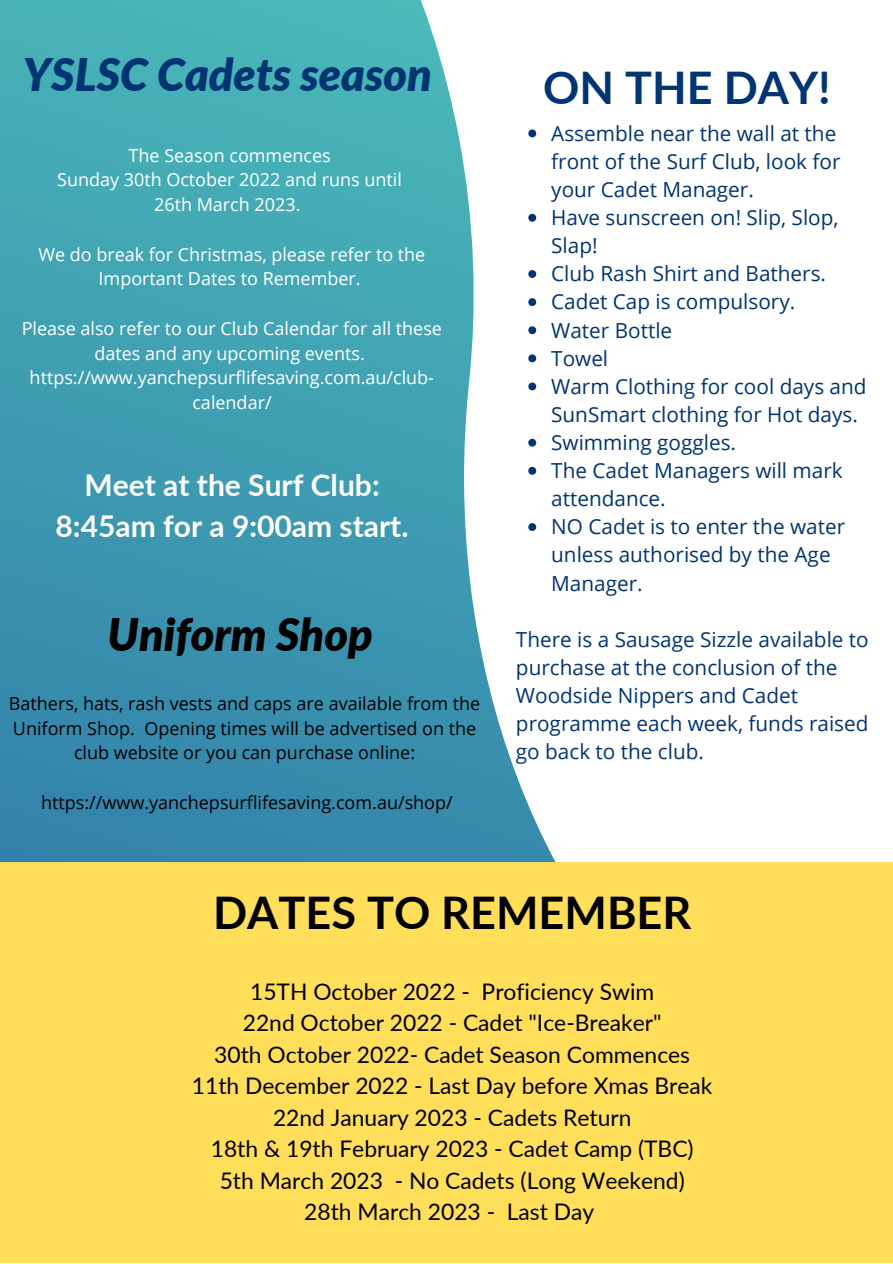
<style>
.page{position:relative;width:893px;height:1264px;background:#fff}
.page>*{position:absolute;margin:0;border:0;box-sizing:border-box;transform-origin:0 0}
.t1{font:italic 900 45px "Lato";color:#003472}
.t2{font:700 45px "Lato";color:#000}
.t3{font:italic 900 45px "Lato";color:#000}
.t4{font:700 45px "Lato";color:#003472}
.t5{font:700 30px/41.5px "Lato";color:#fff;text-align:center}
.t6{font:22.8px/31.5px "Lato";color:#000;text-align:center}
.t7{font:20.7px/28px "Open Sans";color:#003472}
.t8{font:18px/24.8px "Open Sans";color:#fff;text-align:center}
.t9{font:18px/24.8px "Open Sans";color:#000;text-align:center}
</style>
<div class="page">
<svg style="left:0;top:0;width:556px;height:862px;background:#5aabbc"></svg>
<div style="left:0;top:862px;width:892px;height:400px;background:#ffde59"></div>
<svg style="left:528px;top:129px;width:8px;height:8px"></svg>
<svg style="left:528px;top:214px;width:8px;height:8px"></svg>
<svg style="left:528px;top:270px;width:8px;height:8px"></svg>
<svg style="left:528px;top:298px;width:8px;height:8px"></svg>
<svg style="left:528px;top:326px;width:8px;height:8px"></svg>
<svg style="left:528px;top:354px;width:8px;height:8px"></svg>
<svg style="left:528px;top:382px;width:8px;height:8px"></svg>
<svg style="left:528px;top:439px;width:8px;height:7px"></svg>
<svg style="left:528px;top:467px;width:8px;height:8px"></svg>
<svg style="left:528px;top:523px;width:8px;height:8px"></svg>
<h1 class="t1" style="left:23px;top:46px;width:410px">YSLSC Cadets season</h1>
<p class="t8" style="left:57px;top:142px;width:346px">The Season commences<br>Sunday 30th October 2022 and runs until<br>26th March 2023.</p>
<p class="t8" style="left:38px;top:241px;width:388px">We do break for Christmas, please refer to the<br>Important Dates to Remember.</p>
<p class="t8" style="left:22px;top:315px;width:422px">Please also refer to our Club Calendar for all these dates and any upcoming events. https://www.yanchepsurflifesaving.com.au/club&shy;calendar/</p>
<h2 class="t5" style="left:56px;top:463px;width:354px">Meet at the Surf Club:<br>8:45am for a 9:00am start.</h2>
<h1 class="t3" style="left:108px;top:607px;width:266px">Uniform Shop</h1>
<p class="t9" style="left:9px;top:690px;width:472px">Bathers, hats, rash vests and caps are available from the<br>Uniform Shop. Opening times will be advertised on the club website or you can purchase online:</p>
<p class="t9" style="left:41px;top:789px;width:413px">https://www.yanchepsurflifesaving.com.au/shop/</p>
<h1 class="t4" style="left:543px;top:59px;width:289px">ON THE DAY!</h1>
<p class="t7" style="left:551px;top:119px;width:317px">Assemble near the wall at the front of the Surf Club, look for your Cadet Manager.<br>Have sunscreen on! Slip, Slop,<br>Slap!<br>Club Rash Shirt and Bathers.<br>Cadet Cap is compulsory.<br>Water Bottle<br>Towel<br>Warm Clothing for cool days and<br>SunSmart clothing for Hot days.<br>Swimming goggles.<br>The Cadet Managers will mark attendance.<br>NO Cadet is to enter the water unless authorised by the Age<br>Manager.</p>
<p class="t7" style="left:516px;top:624px;width:354px">There is a Sausage Sizzle available to purchase at the conclusion of the<br>Woodside Nippers and Cadet programme each week, funds raised go back to the club.</p>
<h1 class="t2" style="left:213px;top:884px;width:480px">DATES TO REMEMBER</h1>
<p class="t6" style="left:192px;top:975px;width:522px">15TH October 2022 - Proficiency Swim<br>22nd October 2022 - Cadet "Ice-Breaker"<br>30th October 2022- Cadet Season Commences 11th December 2022 - Last Day before Xmas Break 22nd January 2023 - Cadets Return<br>18th &amp; 19th February 2023 - Cadet Camp (TBC)<br>5th March 2023 - No Cadets (Long Weekend)<br>28th March 2023 - Last Day</p>
</div>
